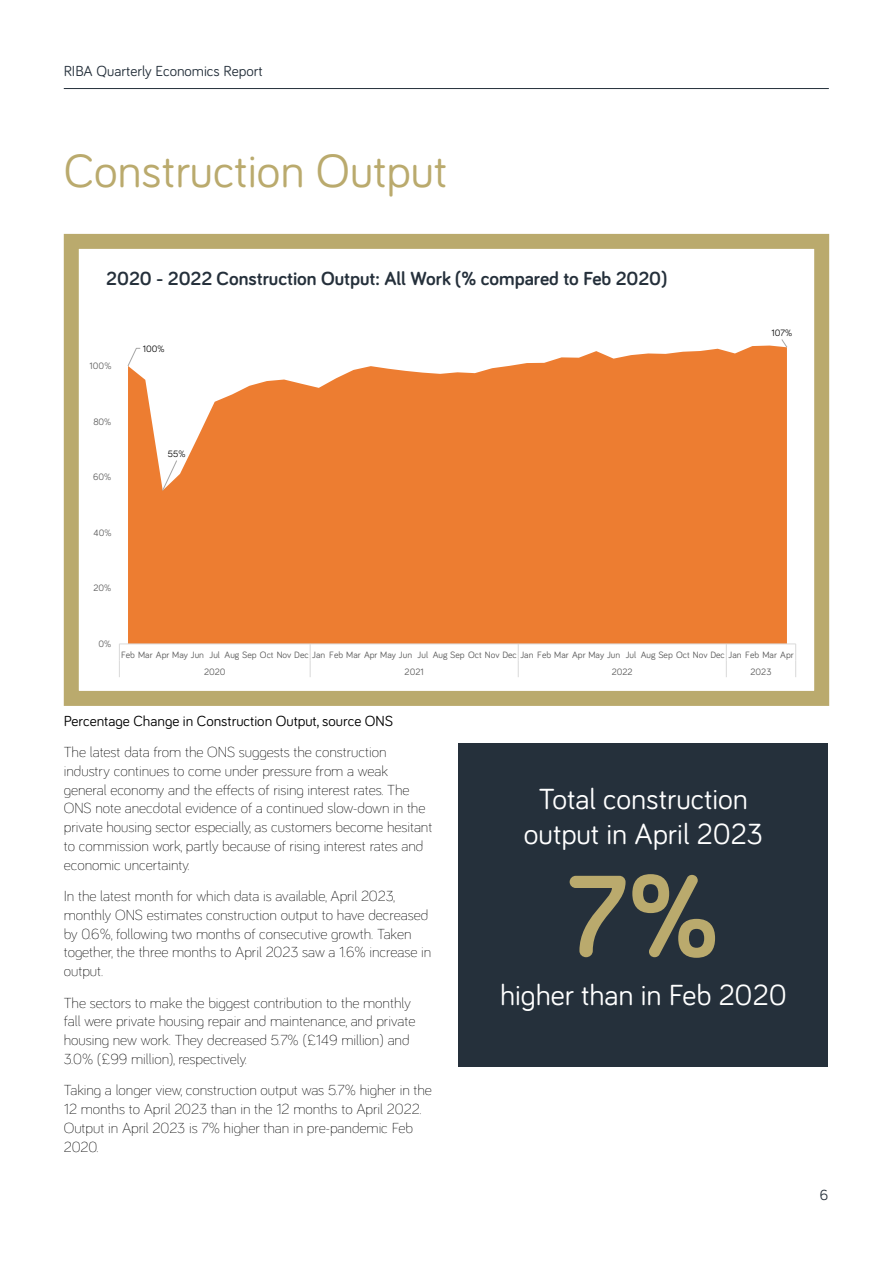
<style>
.page{position:relative;width:893px;height:1263px;background:#fff}
.page>*{position:absolute;margin:0;border:0;box-sizing:border-box;transform-origin:0 0}
.t1{font:700 119.55px "Bariol";color:#baaa6d}
.t2{font:48px "Bariol";color:#baaa6d}
.t3{font:30px/34.5px "Bariol";color:#fff;text-align:center}
.t4{font:700 19.5px "Bariol";color:#25303b}
.t5{font:300 15px/18.8px "Bariol";color:#000}
.t6{font:15px "Bariol";color:#000}
.t7{font:15px "Bariol";color:#25303b}
.t8{font:9.45px/16.6px "Bariol";color:#595959}
.t9{font:9.45px "Bariol";letter-spacing:-.005em;color:#000}
</style>
<div class="page">
<hr style="left:64px;top:88px;width:765px;height:1px;background:#25303b">
<div style="left:64px;top:234px;width:765px;height:472px;border:15px solid #baaa6d"></div>
<svg style="left:128px;top:346px;width:659px;height:298px;background:#ee8944"></svg>
<hr style="left:119px;top:644px;width:677px;height:1px;background:#d9d9d9">
<svg style="left:119px;top:645px;width:1px;height:32px"></svg>
<svg style="left:310px;top:645px;width:1px;height:32px"></svg>
<svg style="left:518px;top:645px;width:1px;height:32px"></svg>
<svg style="left:726px;top:645px;width:1px;height:32px"></svg>
<svg style="left:795px;top:645px;width:1px;height:32px"></svg>
<svg style="left:127px;top:348px;width:14px;height:19px"></svg>
<svg style="left:162px;top:460px;width:16px;height:31px"></svg>
<svg style="left:781px;top:339px;width:6px;height:9px"></svg>
<div style="left:458px;top:743px;width:370px;height:323px;background:#25303b"></div>
<p class="t7" style="left:64px;top:60px;width:201px">RIBA Quarterly Economics Report</p>
<h2 class="t2" style="left:64px;top:138px;width:385px">Construction Output</h2>
<h3 class="t4" style="left:106px;top:265px;width:562px">2020 - 2022 Construction Output: All Work (% compared to Feb 2020)</h3>
<p class="t8" style="left:90px;top:357px;width:23px">100%</p>
<p class="t8" style="left:93px;top:413px;width:19px">80%</p>
<p class="t8" style="left:93px;top:468px;width:20px">60%</p>
<p class="t8" style="left:94px;top:524px;width:19px">40%</p>
<p class="t8" style="left:94px;top:579px;width:19px">20%</p>
<p class="t8" style="left:99px;top:635px;width:14px">0%</p>
<p class="t9" style="left:143px;top:342px;width:23px">100%</p>
<p class="t9" style="left:168px;top:448px;width:19px">55%</p>
<p class="t9" style="left:771px;top:327px;width:22px">107%</p>
<p class="t8" style="left:204px;top:646px;width:591px;text-indent:-83px">Feb Mar Apr May Jun Jul Aug Sep Oct Nov Dec Jan Feb Mar Apr May Jun Jul Aug Sep Oct Nov Dec Jan Feb Mar Apr May Jun Jul Aug Sep Oct Nov Dec Jan Feb Mar Apr<br>2020</p>
<p class="t8" style="left:405px;top:663px;width:21px">2021</p>
<p class="t8" style="left:612px;top:663px;width:22px">2022</p>
<p class="t8" style="left:751px;top:663px;width:22px">2023</p>
<p class="t6" style="left:64px;top:710px;width:331px">Percentage Change in Construction Output, source ONS</p>
<p class="t5" style="left:64px;top:742px;width:370px">The latest data from the ONS suggests the construction industry continues to come under pressure from a weak general economy and the effects of rising interest rates. The ONS note anecdotal evidence of a continued slow-down in the private housing sector especially, as customers become hesitant to commission work, partly because of rising interest rates and economic uncertainty.</p>
<p class="t5" style="left:64px;top:886px;width:369px">In the latest month for which data is available, April 2023, monthly ONS estimates construction output to have decreased by 0.6%, following two months of consecutive growth. Taken together, the three months to April 2023 saw a 1.6% increase in output.</p>
<p class="t5" style="left:64px;top:992px;width:353px">The sectors to make the biggest contribution to the monthly fall were private housing repair and maintenance, and private housing new work. They decreased 5.7% (£149 million) and 3.0% (£99 million), respectively.</p>
<p class="t5" style="left:64px;top:1080px;width:370px">Taking a longer view, construction output was 5.7% higher in the 12 months to April 2023 than in the 12 months to April 2022.<br>Output in April 2023 is 7% higher than in pre-pandemic Feb 2020.</p>
<h3 class="t3" style="left:524px;top:780px;width:241px">Total construction output in April 2023</h3>
<h1 class="t1" style="left:567px;top:834px;width:153px">7%</h1>
<h3 class="t3" style="left:500px;top:976px;width:288px">higher than in Feb 2020</h3>
<p class="t7" style="left:820px;top:1184px;width:10px">6</p>
</div>
